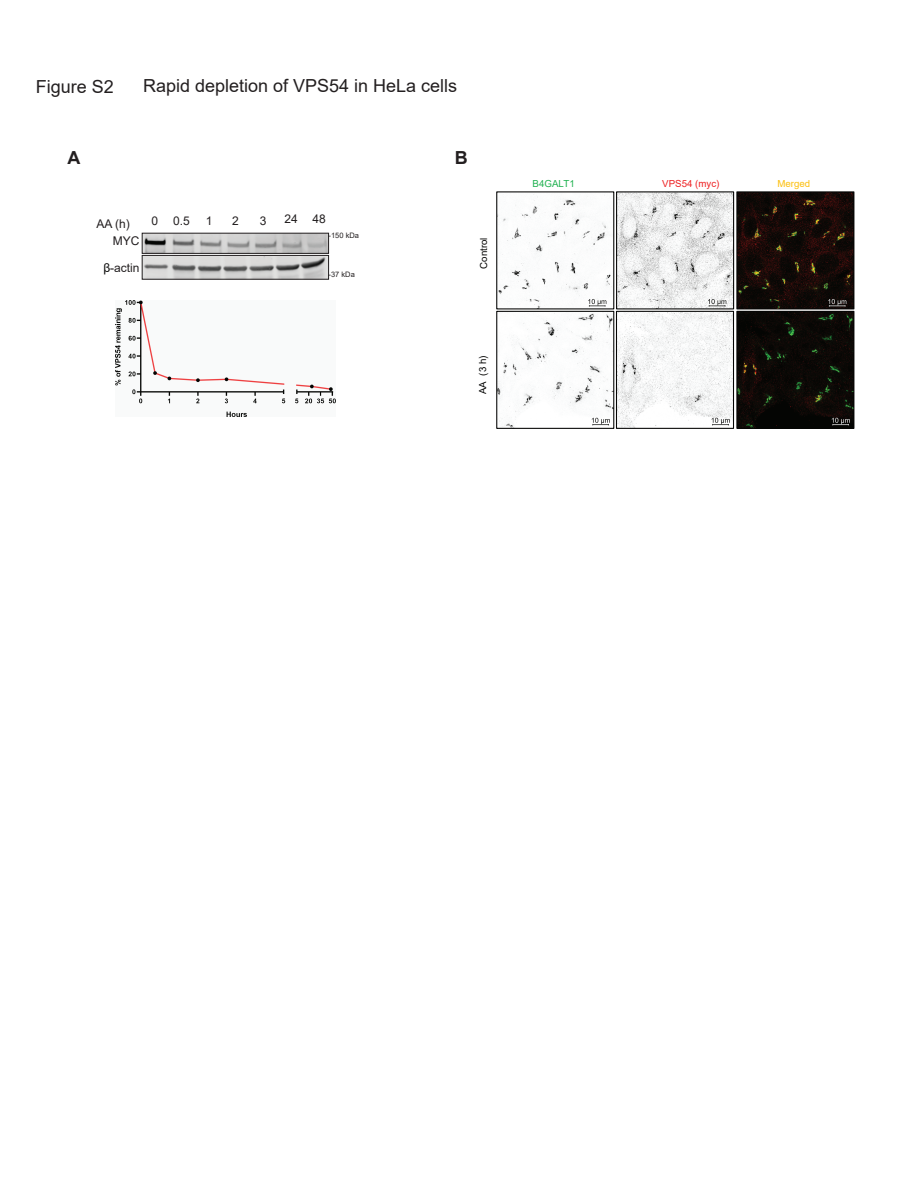
<style>
.page{position:relative;width:918px;height:1188px;background:#fff}
.page>*{position:absolute;margin:0;border:0;box-sizing:border-box;transform-origin:0 0}
.t1{font:18px "Arial";color:#231f20}
.t2{font:700 18px "Arial";color:#231f20}
.t3{font:12px "Arial";color:#231f20}
.t4{font:9.75px "Arial";color:#050504}
.t5{font:9.75px "Arial";letter-spacing:.005em;color:#ee2123}
.t6{font:9.75px "Arial";letter-spacing:.005em;color:#20b150}
.t7{font:9.75px "Arial";letter-spacing:-.005em;color:#fcc011}
.t8{font:7.5px "Arial";color:#231f20}
.s1{color:#050504}
</style>
<div class="page">
<img style="left:738px;top:193px;width:114px;height:114px">
<img style="left:498px;top:194px;width:114px;height:113px">
<div style="left:496px;top:191px;width:118px;height:118px;border:1px solid #050504"></div>
<img style="left:738px;top:313px;width:114px;height:114px">
<img style="left:498px;top:313px;width:114px;height:114px">
<div style="left:736px;top:191px;width:118px;height:118px;border:1px solid #050504"></div>
<img style="left:618px;top:193px;width:114px;height:114px">
<div style="left:616px;top:191px;width:118px;height:118px;border:1px solid #050504"></div>
<div style="left:736px;top:311px;width:118px;height:118px;border:1px solid #050504"></div>
<img style="left:618px;top:313px;width:114px;height:114px">
<div style="left:616px;top:311px;width:118px;height:118px;border:1px solid #050504"></div>
<div style="left:496px;top:311px;width:118px;height:118px;border:1px solid #050504"></div>
<img style="left:116px;top:301px;width:220px;height:116px">
<img style="left:144px;top:257px;width:183px;height:20px">
<div style="left:142px;top:255px;width:187px;height:24px;border:1px solid #231f20"></div>
<img style="left:144px;top:235px;width:183px;height:17px">
<div style="left:142px;top:233px;width:187px;height:21px;border:1px solid #231f20"></div>
<p class="t1" style="left:36px;top:74px;width:80px">Figure S2</p>
<p class="t1" style="left:143px;top:74px;width:316px">Rapid depletion of VPS54 in HeLa cells</p>
<p class="t2" style="left:67px;top:145px;width:14px">A</p>
<p class="t2" style="left:455px;top:145px;width:14px">B</p>
<p class="t3" style="left:97px;top:215px;width:35px">AA (h)</p>
<p class="t3" style="left:152px;top:213px;width:40px">0 0.5</p>
<p class="t3" style="left:206px;top:213px;width:8px">1</p>
<p class="t3" style="left:232px;top:213px;width:8px">2</p>
<p class="t3" style="left:260px;top:213px;width:8px">3</p>
<p class="t3" style="left:285px;top:211px;width:43px">24 48</p>
<p class="t3" style="left:113px;top:233px;width:28px">MYC</p>
<p class="t3" style="left:103px;top:260px;width:38px"><span class="s1">β</span>-actin</p>
<p class="t8" style="left:329px;top:230px;width:32px">-150 kDa</p>
<p class="t8" style="left:329px;top:269px;width:28px">-37 kDa</p>
<p class="t4" style="left:477px;top:269px;width:33px;rotate:-90deg">Control</p>
<p class="t4" style="left:476px;top:394px;width:40px;rotate:-90deg">AA (3 h)</p>
<p class="t6" style="left:533px;top:177px;width:44px">B4GALT1</p>
<p class="t5" style="left:662px;top:177px;width:59px">VPS54 (myc)</p>
<p class="t7" style="left:778px;top:177px;width:34px">Merged</p>
</div>
